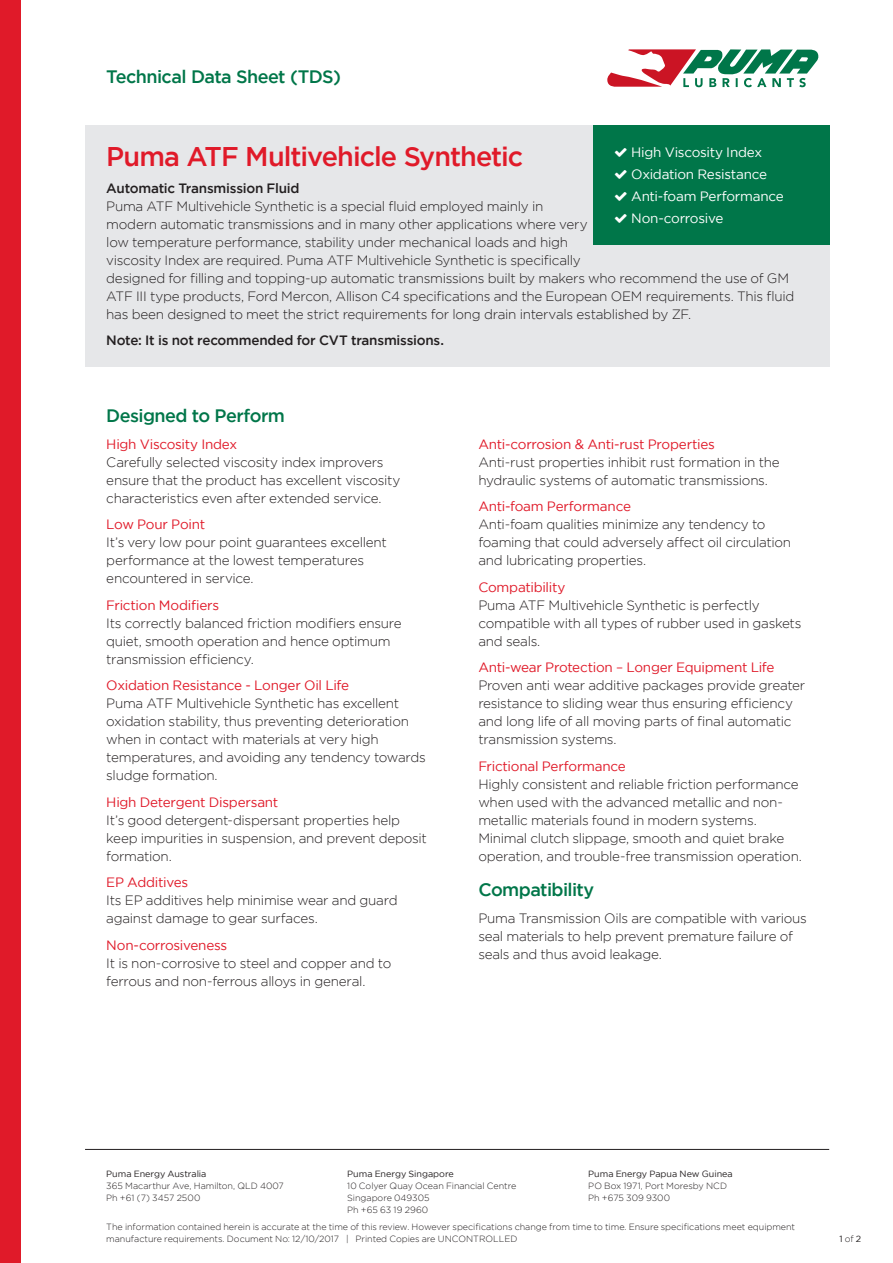
<style>
.page{position:relative;width:893px;height:1263px;background:#fff}
.page>*{position:absolute;margin:0;border:0;box-sizing:border-box;transform-origin:0 0}
.t1{font:500 27px "Gotham";letter-spacing:-.035em;color:#e01a29}
.t2{font:500 18px "Gotham";letter-spacing:-.03em;color:#007649}
.t3{font:300 13.5px/18px "Gotham";letter-spacing:-.02em;color:#231f20}
.t4{font:13.5px "Gotham";letter-spacing:-.02em;color:#e01a29}
.t5{font:13.5px/22.2px "Gotham";letter-spacing:-.02em;color:#fff}
.t6{font:500 13.5px "Gotham";letter-spacing:-.015em;color:#231f20}
.t7{font:300 9px/12px "Gotham";letter-spacing:-.005em;color:#231f20}
.t8{font:9px "Gotham";color:#231f20}
.s1{font-weight:300}
</style>
<div class="page">
<div style="left:0;top:0;width:21px;height:1263px;background:#e01a29"></div>
<hr style="left:85px;top:1149px;width:744px;height:1px;background:#231f20">
<svg style="left:607px;top:49px;width:212px;height:38px"></svg>
<div style="left:85px;top:125px;width:744px;height:242px;background:#e6e7e9"></div>
<div style="left:593px;top:125px;width:236px;height:120px;background:#007649"></div>
<h2 class="t2" style="left:106px;top:66px;width:236px">Technical Data Sheet (TDS)</h2>
<h1 class="t1" style="left:106px;top:142px;width:419px">Puma ATF Multivehicle Synthetic</h1>
<p class="t6" style="left:106px;top:180px;width:195px">Automatic Transmission Fluid</p>
<p class="t3" style="left:106px;top:197px;width:690px">Puma ATF Multivehicle Synthetic is a special fluid employed mainly in<br>modern automatic transmissions and in many other applications where very<br>low temperature performance, stability under mechanical loads and high<br>viscosity Index are required. Puma ATF Multivehicle Synthetic is specifically<br>designed for filling and topping-up automatic transmissions built by makers who recommend the use of GM ATF III type products, Ford Mercon, Allison C4 specifications and the European OEM requirements. This fluid has been designed to meet the strict requirements for long drain intervals established by ZF.</p>
<p class="t6" style="left:106px;top:333px;width:339px">Note: It is not recommended for CVT transmissions.</p>
<p class="t5" style="left:631px;top:140px;width:154px">High Viscosity Index<br>Oxidation Resistance<br>Anti-foam Performance<br>Non-corrosive</p>
<h2 class="t2" style="left:106px;top:406px;width:180px">Designed to Perform</h2>
<p class="t4" style="left:106px;top:437px;width:132px">High Viscosity Index</p>
<p class="t3" style="left:106px;top:453px;width:296px">Carefully selected viscosity index improvers ensure that the product has excellent viscosity characteristics even after extended service.</p>
<p class="t4" style="left:106px;top:517px;width:100px">Low Pour Point</p>
<p class="t3" style="left:106px;top:533px;width:282px">It’s very low pour point guarantees excellent performance at the lowest temperatures encountered in service.</p>
<p class="t4" style="left:106px;top:598px;width:114px">Friction Modifiers</p>
<p class="t3" style="left:106px;top:614px;width:297px">Its correctly balanced friction modifiers ensure quiet, smooth operation and hence optimum transmission efficiency.</p>
<p class="t4" style="left:106px;top:678px;width:244px">Oxidation Resistance - Longer Oil Life</p>
<p class="t3" style="left:106px;top:694px;width:321px">Puma ATF Multivehicle Synthetic has excellent oxidation stability, thus preventing deterioration when in contact with materials at very high temperatures, and avoiding any tendency towards sludge formation.</p>
<p class="t4" style="left:106px;top:795px;width:174px">High Detergent Dispersant</p>
<p class="t3" style="left:106px;top:811px;width:322px">It’s good detergent-dispersant properties help keep impurities in suspension, and prevent deposit formation.</p>
<p class="t4" style="left:106px;top:875px;width:83px">EP Additives</p>
<p class="t3" style="left:106px;top:891px;width:293px">Its EP additives help minimise wear and guard against damage to gear surfaces.</p>
<p class="t4" style="left:106px;top:938px;width:123px">Non-corrosiveness</p>
<p class="t3" style="left:106px;top:954px;width:287px">It is non-corrosive to steel and copper and to ferrous and non-ferrous alloys in general.</p>
<p class="t4" style="left:478px;top:436px;width:238px">Anti-corrosion &amp; Anti-rust Properties</p>
<p class="t3" style="left:478px;top:453px;width:303px">Anti-rust properties inhibit rust formation in the hydraulic systems of automatic transmissions.</p>
<p class="t4" style="left:478px;top:499px;width:154px">Anti-foam Performance</p>
<p class="t3" style="left:478px;top:515px;width:314px">Anti-foam qualities minimize any tendency to foaming that could adversely affect oil circulation and lubricating properties.</p>
<p class="t4" style="left:478px;top:579px;width:89px">Compatibility</p>
<p class="t3" style="left:478px;top:596px;width:325px">Puma ATF Multivehicle Synthetic is perfectly compatible with all types of rubber used in gaskets and seals.</p>
<p class="t4" style="left:478px;top:660px;width:298px">Anti-wear Protection – Longer Equipment Life</p>
<p class="t3" style="left:478px;top:676px;width:328px">Proven anti wear additive packages provide greater resistance to sliding wear thus ensuring efficiency and long life of all moving parts of final automatic transmission systems.</p>
<p class="t4" style="left:478px;top:758px;width:149px">Frictional Performance</p>
<p class="t3" style="left:478px;top:775px;width:325px">Highly consistent and reliable friction performance when used with the advanced metallic and non&shy;metallic materials found in modern systems.<br>Minimal clutch slippage, smooth and quiet brake operation, and trouble-free transmission operation.</p>
<h2 class="t2" style="left:478px;top:880px;width:117px">Compatibility</h2>
<p class="t3" style="left:478px;top:909px;width:330px">Puma Transmission Oils are compatible with various seal materials to help prevent premature failure of seals and thus avoid leakage.</p>
<p class="t8" style="left:106px;top:1169px;width:102px">Puma Energy Australia</p>
<p class="t7" style="left:106px;top:1180px;width:179px">365 Macarthur Ave, Hamilton, QLD 4007<br>Ph +61 (7) 3457 2500</p>
<p class="t8" style="left:588px;top:1169px;width:146px">Puma Energy Papua New Guinea</p>
<p class="t7" style="left:588px;top:1180px;width:140px">PO Box 1971, Port Moresby NCD<br>Ph +675 309 9300</p>
<p class="t7" style="left:106px;top:1220px;width:690px">The information contained herein is accurate at the time of this review. However specifications change from time to time. Ensure specifications meet equipment manufacture requirements. Document No: 12/10/2017 | Printed Copies are UNCONTROLLED</p>
<p class="t8" style="left:347px;top:1169px;width:108px">Puma Energy Singapore</p>
<p class="t7" style="left:347px;top:1180px;width:171px">10 Colyer Quay Ocean Financial Centre<br>Singapore 049305<br>Ph +65 63 19 2960</p>
<p class="t8" style="left:839px;top:1233px;width:23px">1 <span class="s1">of</span> 2</p>
</div>
